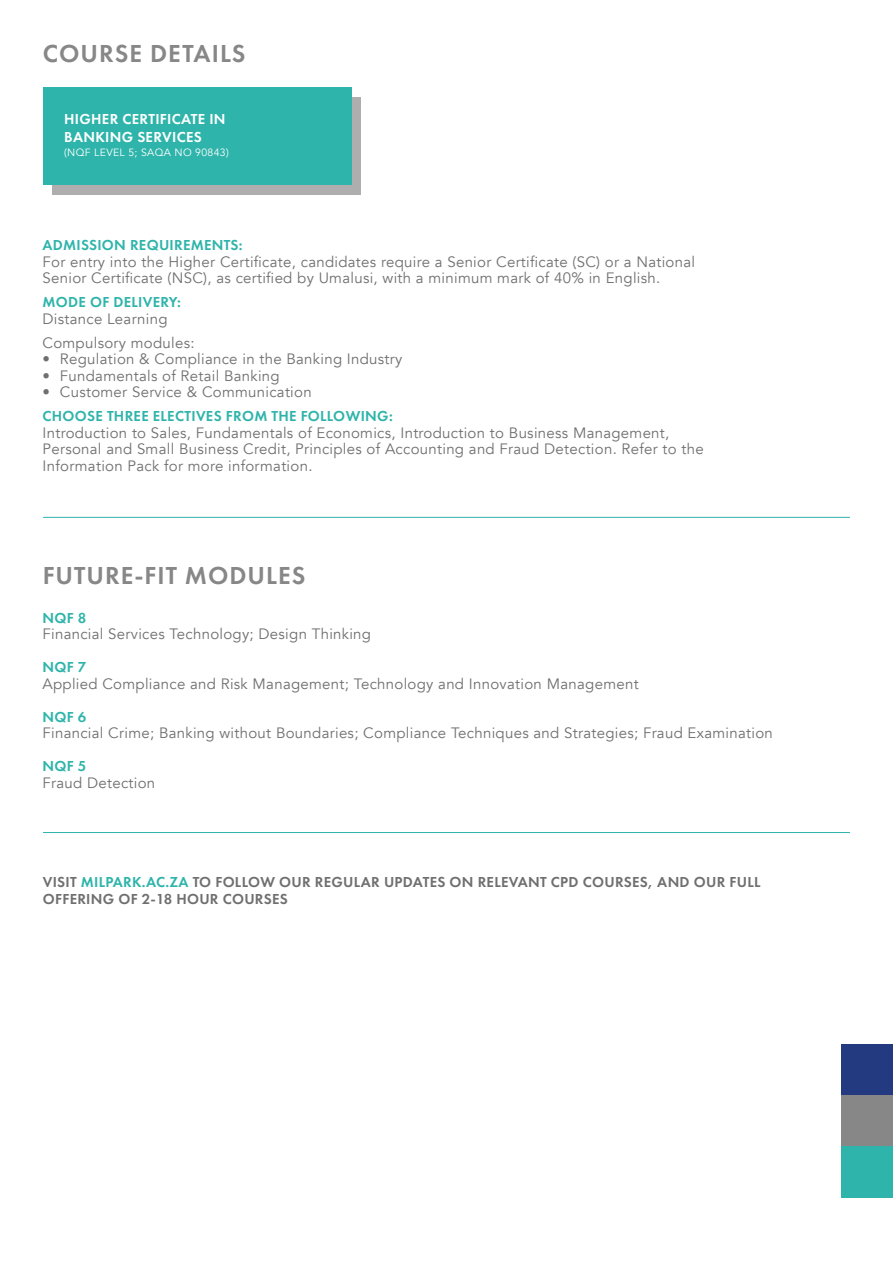
<style>
.page{position:relative;width:893px;height:1263px;background:#fff}
.page>*{position:absolute;margin:0;border:0;box-sizing:border-box;transform-origin:0 0}
.t1{font:600 25.5px "Futura PT";letter-spacing:.04em;color:#878787}
.t2{font:15px/16.5px "Avenir";letter-spacing:.02em;color:#706f6f}
.t3{font:600 15px/16.5px "Futura PT";letter-spacing:.02em;color:#706f6f}
.t4{font:600 15px "Futura PT";letter-spacing:.02em;color:#2eb4aa}
.t5{font:600 15px/18px "Futura PT";letter-spacing:.02em;color:#fff}
.t6{font:10.5px "Avenir";letter-spacing:.03em;color:#fff}
.s1{color:#2eb4aa}
</style>
<div class="page">
<div style="left:52px;top:97px;width:308px;height:98px;background:#aeaeae"></div>
<div style="left:43px;top:87px;width:309px;height:98px;background:#2eb4aa"></div>
<div style="left:842px;top:1044px;width:51px;height:51px;background:#233a81"></div>
<div style="left:842px;top:1095px;width:51px;height:51px;background:#878787"></div>
<div style="left:842px;top:1146px;width:51px;height:51px;background:#2eb4aa"></div>
<hr style="left:43px;top:517px;width:807px;height:1px;background:#2eb4aa">
<hr style="left:43px;top:832px;width:807px;height:1px;background:#2eb4aa">
<h1 class="t1" style="left:43px;top:37px;width:204px">COURSE DETAILS</h1>
<p class="t5" style="left:64px;top:110px;width:163px">HIGHER CERTIFICATE IN<br>BANKING SERVICES</p>
<p class="t6" style="left:64px;top:146px;width:166px">(NQF LEVEL 5; SAQA NO 90843)</p>
<p class="t4" style="left:43px;top:236px;width:201px">ADMISSION REQUIREMENTS:</p>
<p class="t2" style="left:43px;top:254px;width:654px">For entry into the Higher Certificate, candidates require a Senior Certificate (SC) or a National<br>Senior Certificate (NSC), as certified by Umalusi, with a minimum mark of 40% in English.</p>
<p class="t4" style="left:43px;top:293px;width:140px">MODE OF DELIVERY:</p>
<p class="t2" style="left:43px;top:307px;width:154px;line-height:24px">Distance Learning<br>Compulsory modules:</p>
<p class="t2" style="left:43px;top:351px;width:361px">• Regulation &amp; Compliance in the Banking Industry</p>
<p class="t2" style="left:43px;top:368px;width:239px">• Fundamentals of Retail Banking</p>
<p class="t2" style="left:43px;top:384px;width:271px">• Customer Service &amp; Communication</p>
<p class="t4" style="left:43px;top:407px;width:352px">CHOOSE THREE ELECTIVES FROM THE FOLLOWING:</p>
<p class="t2" style="left:43px;top:424px;width:663px">Introduction to Sales, Fundamentals of Economics, Introduction to Business Management,<br>Personal and Small Business Credit, Principles of Accounting and Fraud Detection. Refer to the<br>Information Pack for more information.</p>
<h1 class="t1" style="left:43px;top:560px;width:264px">FUTURE-FIT MODULES</h1>
<p class="t4" style="left:43px;top:608px;width:45px">NQF 8</p>
<p class="t2" style="left:43px;top:626px;width:330px">Financial Services Technology; Design Thinking</p>
<p class="t4" style="left:43px;top:658px;width:45px">NQF 7</p>
<p class="t2" style="left:43px;top:676px;width:598px">Applied Compliance and Risk Management; Technology and Innovation Management</p>
<p class="t4" style="left:43px;top:707px;width:45px">NQF 6</p>
<p class="t2" style="left:43px;top:725px;width:732px">Financial Crime; Banking without Boundaries; Compliance Techniques and Strategies; Fraud Examination</p>
<p class="t4" style="left:43px;top:757px;width:45px">NQF 5</p>
<p class="t2" style="left:43px;top:775px;width:114px">Fraud Detection</p>
<p class="t3" style="left:43px;top:874px;width:719px">VISIT <span class="s1">MILPARK.AC.ZA</span> TO FOLLOW OUR REGULAR UPDATES ON RELEVANT CPD COURSES, AND OUR FULL<br>OFFERING OF 2-18 HOUR COURSES</p>
</div>
